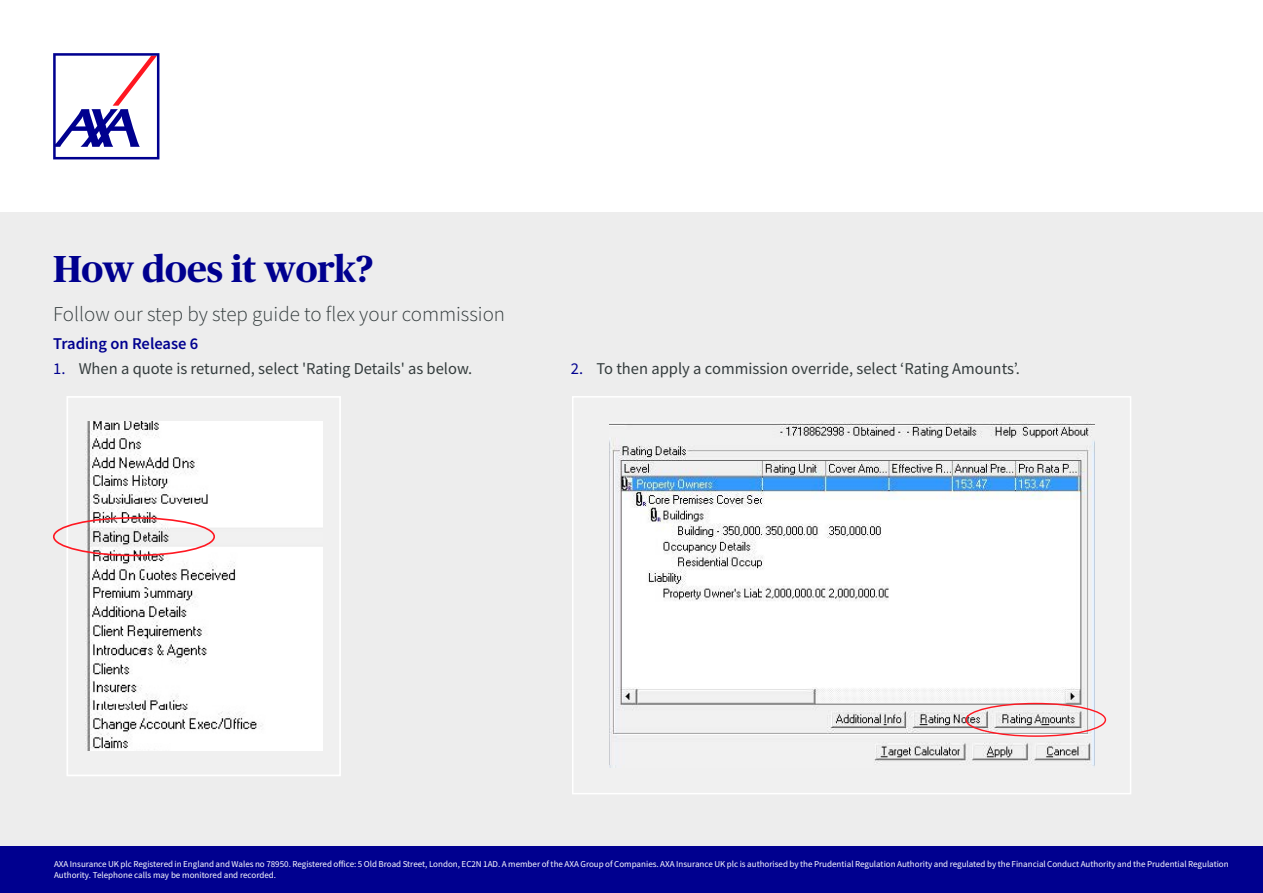
<style>
.page{position:relative;width:1263px;height:893px;background:#fff}
.page>*{position:absolute;margin:0;border:0;box-sizing:border-box;transform-origin:0 0}
.Title_-_25pt{font:700 37.5px "Publico Headline";color:#00008f}
.Standfirst_-_14pt{font:300 21px "Source Sans Pro";color:#343c3d}
.t1{font:16.5px "Source Sans Pro";color:#343c3d}
.Sub-header_-_11pt{font:600 16.5px "Source Sans Pro";color:#00008f}
.t2{font:9px/10.8px "Source Sans Pro";color:#fff}
.s1{color:#00008f}
</style>
<div class="page">
<div style="left:0;top:213px;width:1263px;height:680px;background:#ededed"></div>
<div style="left:0;top:846px;width:1263px;height:47px;background:#00008f"></div>
<div style="left:572px;top:396px;width:559px;height:398px;background:#f0f0f0;border:2px solid #fff"></div>
<img style="left:609px;top:423px;width:485px;height:345px">
<div style="left:66px;top:396px;width:275px;height:380px;background:#f0f0f0;border:2px solid #fff"></div>
<img style="left:85px;top:422px;width:237px;height:329px">
<div style="left:53px;top:517px;width:162px;height:39px;border:2px solid #ff1721;border-radius:50%"></div>
<div style="left:965px;top:703px;width:141px;height:34px;border:1px solid #ff1721;border-radius:50%"></div>
<svg style="left:53px;top:53px;width:106px;height:106px"></svg>
<p class="Title_-_25pt" style="left:53px;top:242px;width:322px">How does it work?</p>
<p class="Standfirst_-_14pt" style="left:53px;top:301px;width:453px">Follow our step by step guide to flex your commission</p>
<p class="Sub-header_-_11pt" style="left:53px;top:333px;width:147px">Trading on Release 6</p>
<p class="t1" style="left:53px;top:358px;width:421px"><span class="s1">1.</span> When a quote is returned, select 'Rating Details' as below.</p>
<p class="t1" style="left:571px;top:358px;width:450px"><span class="s1">2.</span> To then apply a commission override, select ‘Rating Amounts’.</p>
<p class="t2" style="left:54px;top:859px;width:1176px">AXA Insurance UK plc Registered in England and Wales no 78950. Registered office: 5 Old Broad Street, London, EC2N 1AD. A member of the AXA Group of Companies. AXA Insurance UK plc is authorised by the Prudential Regulation Authority and regulated by the Financial Conduct Authority and the Prudential Regulation<br>Authority. Telephone calls may be monitored and recorded.</p>
</div>
